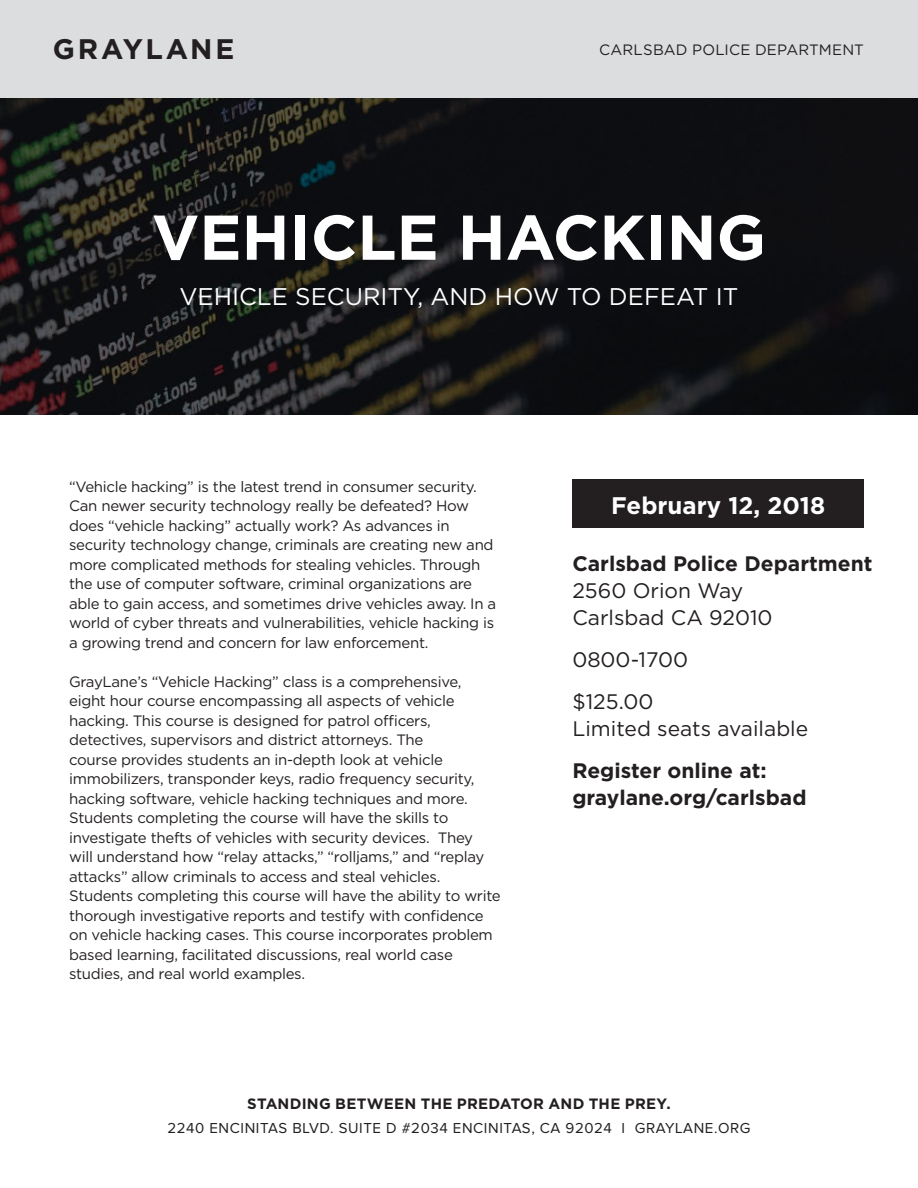
<style>
.page{position:relative;width:918px;height:1188px;background:#fff}
.page>*{position:absolute;margin:0;border:0;box-sizing:border-box;transform-origin:0 0}
.t1{font:700 63.15px "Gotham HTF";color:#fff}
.t2{font:700 28.2px "Gotham HTF";letter-spacing:.1em;color:#231f20}
.t3{font:24.15px "Gotham HTF";color:#fff}
.t4{font:700 24px "Gotham HTF";color:#fff}
.t5{font:21px/27px "Gotham HTF";color:#231f20}
.t6{font:700 21px "Gotham HTF";color:#231f20}
.t7{font:15px/19.5px "Gotham HTF";letter-spacing:-.02em;color:#231f20}
.t8{font:15px "Proxima Nova";letter-spacing:.04em;color:#231f20}
.t9{font:700 15px "Gotham HTF";letter-spacing:.015em;color:#231f20}
.t10{font:15px "Gotham HTF";letter-spacing:.01em;color:#231f20}
.s1{font-weight:700}
</style>
<div class="page">
<div style="left:0;top:0;width:918px;height:98px;background:#dcdddf"></div>
<div style="left:572px;top:480px;width:292px;height:48px;background:#231f20"></div>
<svg style="left:0;top:98px;width:918px;height:317px;background:#151515"></svg>
<p class="t2" style="left:53px;top:32px;width:183px">GRAYLANE</p>
<p class="t10" style="left:599px;top:42px;width:266px">CARLSBAD POLICE DEPARTMENT</p>
<p class="t1" style="left:152px;top:201px;width:616px">VEHICLE HACKING</p>
<p class="t3" style="left:179px;top:284px;width:561px">VEHICLE SECURITY, AND HOW TO DEFEAT IT</p>
<p class="t7" style="left:69px;top:477px;width:429px">“Vehicle hacking” is the latest trend in consumer security.<br>Can newer security technology really be defeated? How does “vehicle hacking” actually work? As advances in security technology change, criminals are creating new and more complicated methods for stealing vehicles. Through the use of computer software, criminal organizations are able to gain access, and sometimes drive vehicles away. In a world of cyber threats and vulnerabilities, vehicle hacking is a growing trend and concern for law enforcement.</p>
<p class="t7" style="left:69px;top:672px;width:433px">GrayLane’s “Vehicle Hacking” class is a comprehensive, eight hour course encompassing all aspects of vehicle hacking. This course is designed for patrol officers, detectives, supervisors and district attorneys. The<br>course provides students an in-depth look at vehicle immobilizers, transponder keys, radio frequency security, hacking software, vehicle hacking techniques and more.<br>Students completing the course will have the skills to investigate thefts of vehicles with security devices. They<br>will understand how “relay attacks,” “rolljams,” and “replay attacks” allow criminals to access and steal vehicles.<br>Students completing this course will have the ability to write thorough investigative reports and testify with confidence on vehicle hacking cases. This course incorporates problem based learning, facilitated discussions, real world case studies, and real world examples.</p>
<p class="t4" style="left:611px;top:491px;width:215px">February 12, 2018</p>
<p class="t5" style="left:572px;top:550px;width:302px"><span class="s1">Carlsbad Police Department<br></span>2560 Orion Way<br>Carlsbad CA 92010</p>
<p class="t5" style="left:572px;top:646px;width:117px">0800-1700</p>
<p class="t5" style="left:572px;top:688px;width:83px">$125.00</p>
<p class="t5" style="left:572px;top:708px;width:237px;line-height:42px">Limited seats available<br><span class="s1">Register online at:</span></p>
<p class="t6" style="left:572px;top:786px;width:236px">graylane.org/carlsbad</p>
<p class="t9" style="left:247px;top:1095px;width:425px">STANDING BETWEEN THE PREDATOR AND THE PREY.</p>
<p class="t8" style="left:167px;top:1121px;width:585px">2240 ENCINITAS BLVD. SUITE D #2034 ENCINITAS, CA 92024 I GRAYLANE.ORG</p>
</div>
